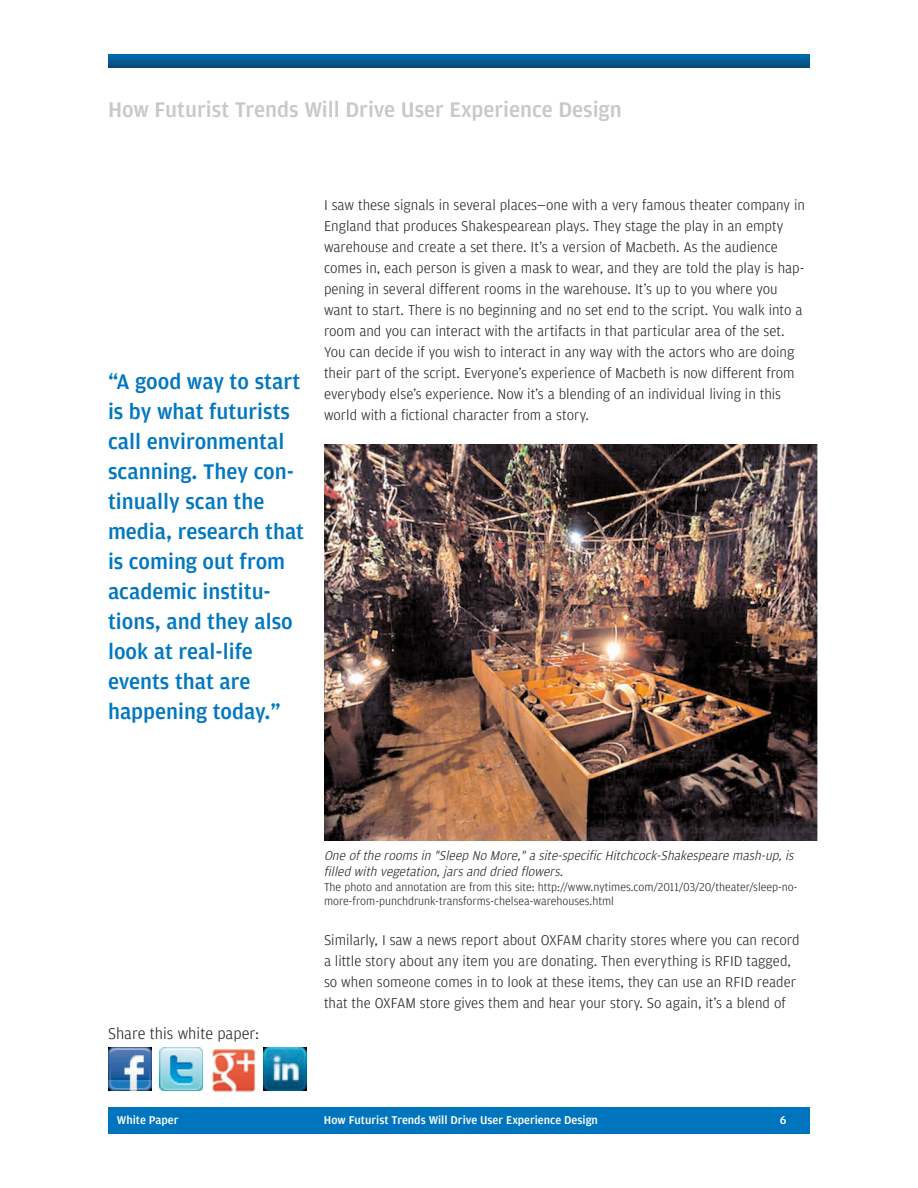
<style>
.page{position:relative;width:918px;height:1188px;background:#fff}
.page>*{position:absolute;margin:0;border:0;box-sizing:border-box;transform-origin:0 0}
.t1{font:500 22.5px/30px "Amplitude";color:#0077c0}
.t2{font:500 22.5px "Amplitude";color:#c7c8ca}
.t3{font:300 16.5px "Amplitude";color:#231f20}
.t4{font:300 15px/21px "Amplitude";color:#231f20}
.t5{font:italic 300 13.5px/16.2px "Amplitude";color:#231f20}
.t6{font:300 12px/14.4px "Amplitude";color:#231f20}
.t7{font:500 12px "Amplitude";color:#fff}
</style>
<div class="page">
<svg style="left:108px;top:54px;width:702px;height:14px;background:#045b91"></svg>
<div style="left:108px;top:1107px;width:702px;height:27px;background:#0074bd"></div>
<svg style="left:151px;top:1048px;width:1px;height:43px"></svg>
<img style="left:108px;top:1048px;width:43px;height:43px">
<img style="left:160px;top:1048px;width:43px;height:43px">
<img style="left:264px;top:1048px;width:43px;height:43px">
<div style="left:212px;top:1048px;width:45px;height:43px;background:#f7f4f0"></div>
<img style="left:212px;top:1049px;width:43px;height:42px">
<img style="left:324px;top:444px;width:493px;height:396px">
<h1 class="t2" style="left:108px;top:96px;width:515px">How Futurist Trends Will Drive User Experience Design</h1>
<h1 class="t1" style="left:108px;top:366px;width:198px">“A good way to start is by what futurists call environmental scanning. They con&shy;tinually scan the media, research that is coming out from academic institu&shy;tions, and they also look at real-life events that are happening today.”</h1>
<p class="t4" style="left:324px;top:194px;width:483px">I saw these signals in several places—one with a very famous theater company in England that produces Shakespearean plays. They stage the play in an empty warehouse and create a set there. It’s a version of Macbeth. As the audience comes in, each person is given a mask to wear, and they are told the play is hap&shy;pening in several different rooms in the warehouse. It’s up to you where you want to start. There is no beginning and no set end to the script. You walk into a room and you can interact with the artifacts in that particular area of the set.<br>You can decide if you wish to interact in any way with the actors who are doing their part of the script. Everyone’s experience of Macbeth is now different from everybody else’s experience. Now it’s a blending of an individual living in this world with a fictional character from a story.</p>
<p class="t3" style="left:108px;top:1024px;width:153px">Share this white paper:</p>
<p class="t5" style="left:324px;top:847px;width:473px">One of the rooms in "Sleep No More," a site-specific Hitchcock-Shakespeare mash-up, is filled with vegetation, jars and dried flowers.</p>
<p class="t6" style="left:324px;top:879px;width:475px">The photo and annotation are from this site: http://www.nytimes.com/2011/03/20/theater/sleep-no&shy;more-from-punchdrunk-transforms-chelsea-warehouses.html</p>
<p class="t4" style="left:324px;top:929px;width:477px">Similarly, I saw a news report about OXFAM charity stores where you can record a little story about any item you are donating. Then everything is RFID tagged, so when someone comes in to look at these items, they can use an RFID reader that the OXFAM store gives them and hear your story. So again, it’s a blend of</p>
<p class="t7" style="left:117px;top:1113px;width:63px">White Paper</p>
<p class="t7" style="left:324px;top:1113px;width:276px">How Futurist Trends Will Drive User Experience Design</p>
<p class="t7" style="left:780px;top:1113px;width:8px">6</p>
</div>
